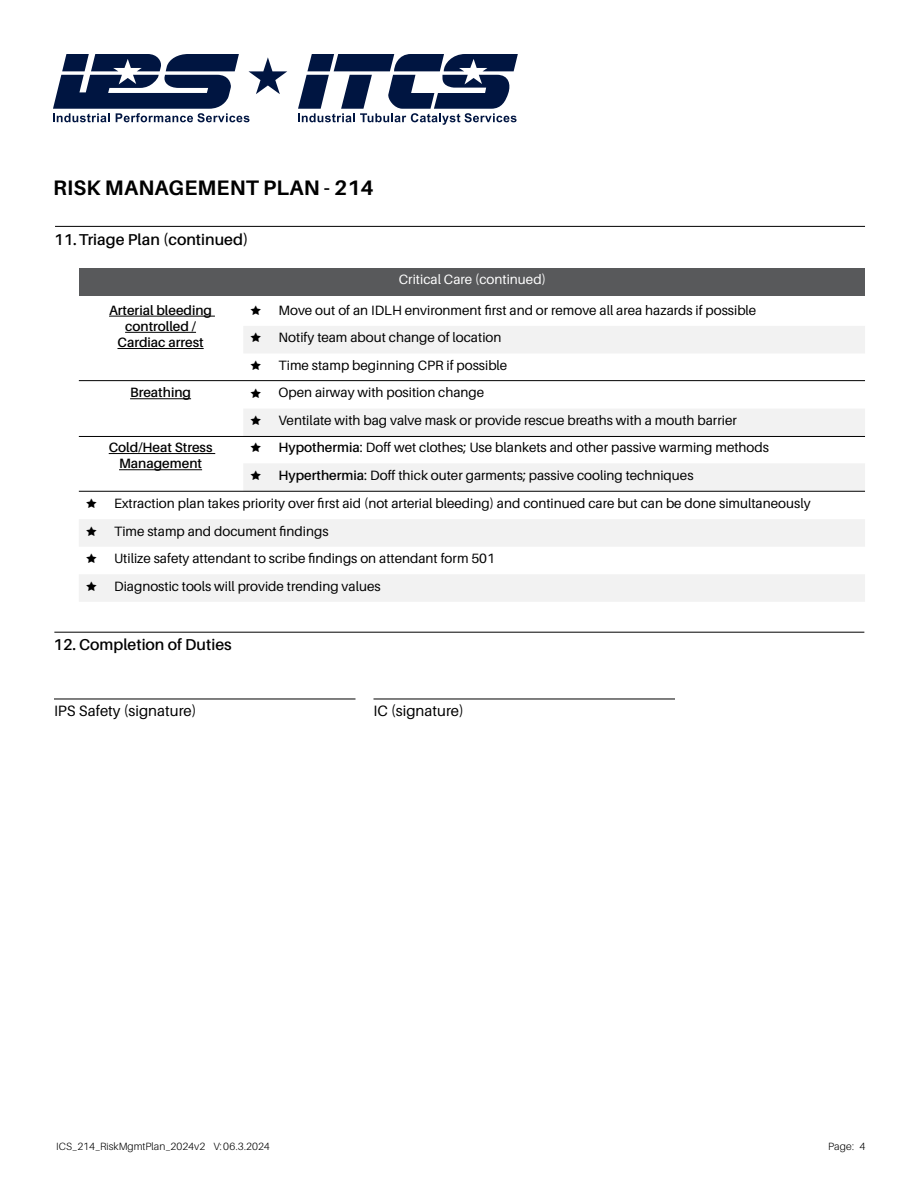
<style>
.page{position:relative;width:918px;height:1188px;background:#fff}
.page>*{position:absolute;margin:0;border:0;box-sizing:border-box;transform-origin:0 0}
.t1{font:700 21px "Aileron";letter-spacing:.01em;color:#000}
.t2{font:600 15.75px "Aileron";color:#000}
.t3{font:15px "Aileron";color:#000}
.t4{font:13.5px "Aileron";color:#000}
.t5{font:600 13.5px/16.2px "Aileron";color:#000;text-align:center}
.t6{font:13.5px "Aileron";color:#fff}
.t7{font:300 10.5px "Aileron";color:#000}
.s1{font-weight:600}
</style>
<div class="page">
<svg style="left:298px;top:54px;width:220px;height:71px"></svg>
<svg style="left:53px;top:54px;width:234px;height:68px"></svg>
<hr style="left:55px;top:226px;width:810px;height:1px;background:#000">
<div style="left:80px;top:268px;width:785px;height:27px;background:#58595b"></div>
<svg style="left:79px;top:519px;width:786px;height:83px;fill:#f2f2f2"></svg>
<hr style="left:109px;top:316px;width:106px;height:1px;background:#000">
<hr style="left:125px;top:332px;width:71px;height:1px;background:#000">
<hr style="left:117px;top:348px;width:87px;height:1px;background:#000">
<hr style="left:130px;top:398px;width:61px;height:1px;background:#000">
<hr style="left:109px;top:453px;width:106px;height:1px;background:#000">
<hr style="left:119px;top:469px;width:83px;height:1px;background:#000">
<hr style="left:79px;top:491px;width:786px;height:1px;background:#000">
<hr style="left:79px;top:436px;width:786px;height:1px;background:#000">
<hr style="left:79px;top:380px;width:786px;height:1px;background:#000">
<hr style="left:54px;top:632px;width:810px;height:1px;background:#000">
<hr style="left:54px;top:699px;width:302px;height:1px;background:#000">
<hr style="left:374px;top:699px;width:301px;height:1px;background:#000">
<div style="left:244px;top:326px;width:621px;height:27px;background:#f2f2f2"></div>
<div style="left:243px;top:409px;width:622px;height:27px;background:#f2f2f2"></div>
<div style="left:243px;top:464px;width:622px;height:27px;background:#f2f2f2"></div>
<svg style="left:86px;top:526px;width:11px;height:10px"></svg>
<svg style="left:86px;top:553px;width:11px;height:10px"></svg>
<svg style="left:86px;top:581px;width:11px;height:10px"></svg>
<h1 class="t1" style="left:53px;top:176px;width:322px">RISK MANAGEMENT PLAN - 214</h1>
<p class="t2" style="left:54px;top:231px;width:196px">11.Triage Plan (continued)</p>
<p class="t6" style="left:399px;top:272px;width:149px">Critical Care (continued)</p>
<p class="t4" style="left:279px;top:303px;width:479px">Move out of an IDLH environment first and or remove all area hazards if possible</p>
<p class="t4" style="left:279px;top:330px;width:224px">Notify team about change of location</p>
<p class="t4" style="left:279px;top:358px;width:230px">Time stamp beginning CPR if possible</p>
<p class="t4" style="left:279px;top:385px;width:207px">Open airway with position change</p>
<p class="t4" style="left:279px;top:413px;width:460px">Ventilate with bag valve mask or provide rescue breaths with a mouth barrier</p>
<p class="t4" style="left:279px;top:440px;width:492px"><span class="s1">Hypothermia</span>: Doff wet clothes; Use blankets and other passive warming methods</p>
<p class="t4" style="left:279px;top:468px;width:416px"><span class="s1">Hyperthermia</span>: Doff thick outer garments; passive cooling techniques</p>
<p class="t4" style="left:114px;top:496px;width:698px">Extraction plan takes priority over first aid (not arterial bleeding) and continued care but can be done simultaneously</p>
<p class="t4" style="left:114px;top:523px;width:216px">Time stamp and document findings</p>
<p class="t4" style="left:114px;top:551px;width:382px">Utilize safety attendant to scribe findings on attendant form 501</p>
<p class="t4" style="left:114px;top:579px;width:268px">Diagnostic tools will provide trending values</p>
<p class="t5" style="left:109px;top:302px;width:105px">Arterial bleeding controlled /<br>Cardiac arrest</p>
<p class="t5" style="left:130px;top:385px;width:63px">Breathing</p>
<p class="t5" style="left:109px;top:440px;width:105px">Cold/Heat Stress<br>Management</p>
<p class="t2" style="left:54px;top:636px;width:180px">12. Completion of Duties</p>
<p class="t3" style="left:54px;top:703px;width:144px">IPS Safety (signature)</p>
<p class="t3" style="left:374px;top:703px;width:92px">IC (signature)</p>
<p class="t7" style="left:56px;top:1140px;width:215px">ICS_214_RiskMgmtPlan_2024v2 V: 06.3.2024</p>
<p class="t7" style="left:828px;top:1140px;width:39px">Page: 4</p>
</div>
